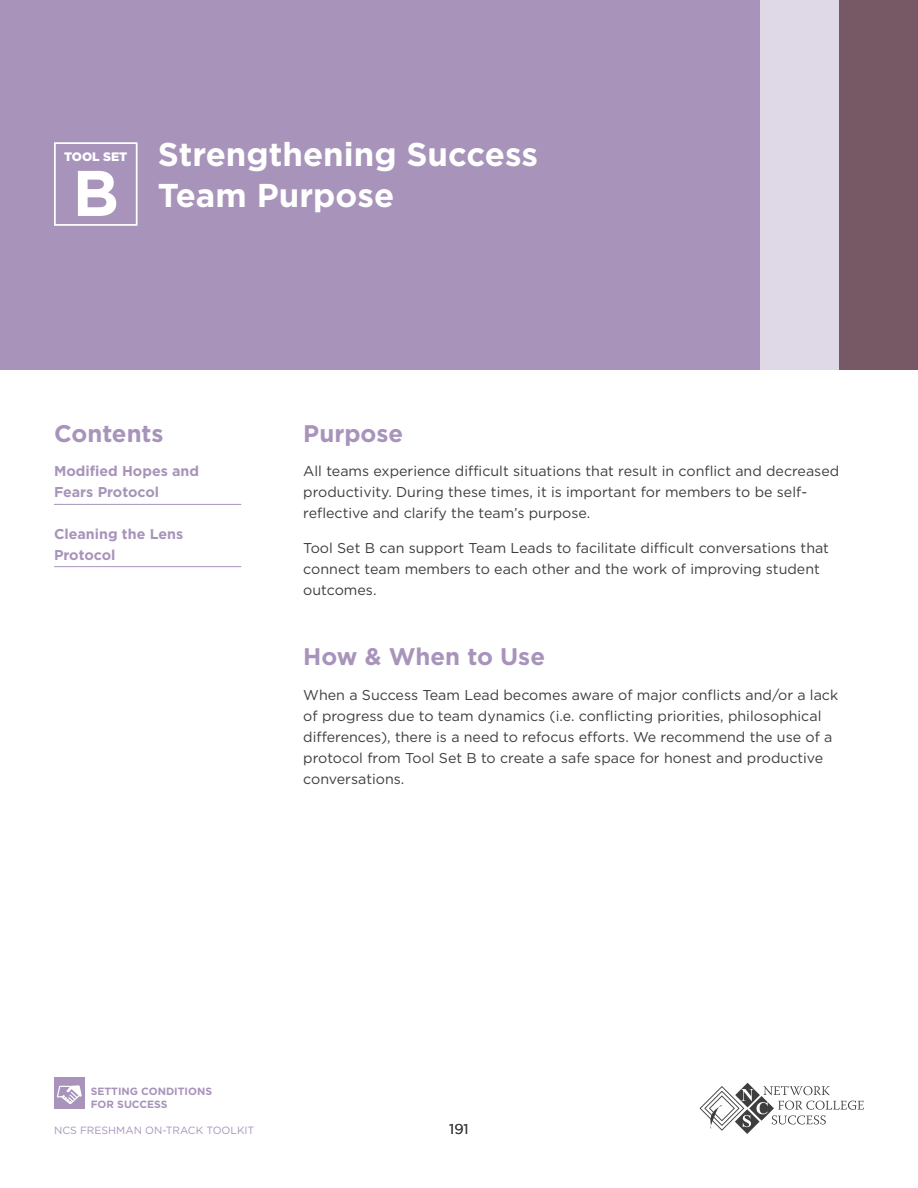
<style>
.page{position:relative;width:918px;height:1188px;background:#fff}
.page>*{position:absolute;margin:0;border:0;box-sizing:border-box;transform-origin:0 0}
.t1{font:700 64.35px "Gotham";color:#fff}
.t2{font:700 33px/40.5px "Gotham";color:#fff}
.t3{font:700 24px "Gotham";color:#a894bb}
.t4{font:14.25px/21px "Gotham";color:#3e3e3f}
.t5{font:700 14.25px/21px "Gotham";color:#a894bb}
.t6{font:900 12.3px "Gotham";color:#fff}
.t7{font:700 10.5px/12.6px "Gotham";color:#a894bb}
.t8{font:10.5px "Gotham";color:#a894bb}
</style>
<div class="page">
<div style="left:0;top:0;width:918px;height:369px;background:#a894bb"></div>
<hr style="left:54px;top:504px;width:187px;height:1px;background:#a894bb">
<hr style="left:54px;top:566px;width:187px;height:1px;background:#a894bb">
<div style="left:54px;top:142px;width:84px;height:84px;border:2px solid #fff"></div>
<div style="left:760px;top:0;width:79px;height:369px;background:#dfd9e7"></div>
<div style="left:839px;top:0;width:79px;height:369px;background:#775865"></div>
<svg style="left:700px;top:1083px;width:164px;height:51px"></svg>
<div style="left:54px;top:1078px;width:30px;height:31px;background:#a894bb"></div>
<svg style="left:57px;top:1085px;width:25px;height:19px"></svg>
<p class="t6" style="left:64px;top:150px;width:65px">TOOL SET</p>
<h1 class="t1" style="left:73px;top:156px;width:48px">B</h1>
<h2 class="t2" style="left:158px;top:134px;width:382px">Strengthening Success<br>Team Purpose</h2>
<h3 class="t3" style="left:54px;top:420px;width:111px">Contents</h3>
<p class="t5" style="left:54px;top:461px;width:147px">Modified Hopes and<br>Fears Protocol</p>
<p class="t5" style="left:54px;top:523px;width:131px">Cleaning the Lens<br>Protocol</p>
<h3 class="t3" style="left:303px;top:420px;width:102px">Purpose</h3>
<p class="t4" style="left:303px;top:461px;width:537px">All teams experience difficult situations that result in conflict and decreased productivity. During these times, it is important for members to be self&shy;reflective and clarify the team’s purpose.</p>
<p class="t4" style="left:303px;top:537px;width:527px">Tool Set B can support Team Leads to facilitate difficult conversations that connect team members to each other and the work of improving student outcomes.</p>
<h3 class="t3" style="left:303px;top:643px;width:243px">How &amp; When to Use</h3>
<p class="t4" style="left:303px;top:684px;width:536px">When a Success Team Lead becomes aware of major conflicts and/or a lack of progress due to team dynamics (i.e. conflicting priorities, philosophical differences), there is a need to refocus efforts. We recommend the use of a protocol from Tool Set B to create a safe space for honest and productive conversations.</p>
<p class="t7" style="left:91px;top:1085px;width:123px">SETTING CONDITIONS<br>FOR SUCCESS</p>
<p class="t8" style="left:54px;top:1124px;width:202px">NCS FRESHMAN ON-TRACK TOOLKIT</p>
<p class="t4" style="left:449px;top:1118px;width:21px">191</p>
</div>
